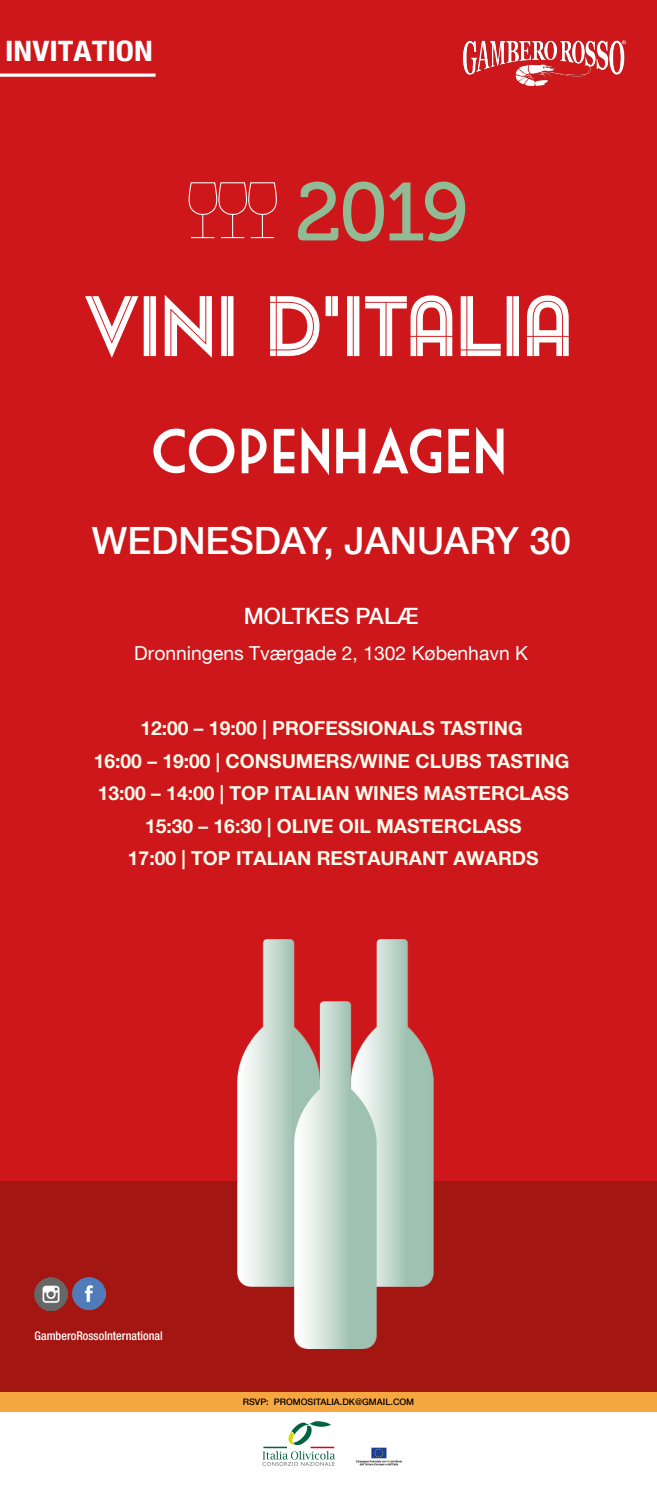
<style>
.page{position:relative;width:657px;height:1488px;background:#fff}
.page>*{position:absolute;margin:0;border:0;box-sizing:border-box;transform-origin:0 0}
.t1{font:82.08px "Museo 500";color:#90bb94}
.t2{font:79.89px "Pontiac Inline";letter-spacing:-.005em;color:#fff}
.t3{font:61.69px "Market Deco";color:#fff}
.t4{font:500 37.62px "Helvetica Neue LT Com";color:#fff}
.t5{font:700 condensed 28.09px "Helvetica Neue LT Com";color:#fff;scale:1.16 1}
.t6{font:500 22.49px "Helvetica Neue LT Com";color:#fff}
.t7{font:19.34px "Helvetica Neue LT Com";color:#fff}
.t8{font:700 19.25px/32.4px "Helvetica Neue LT Com";color:#fffaeb;text-align:center}
.t9{font:500 condensed 12.08px "Helvetica Neue LT Com";color:#fff}
.t10{font:500 8.92px "Helvetica Neue LT Com";color:#000}
</style>
<div class="page">
<div style="left:0;top:0;width:656px;height:1203px;background:#cd171a"></div>
<div style="left:0;top:1181px;width:656px;height:217px;background:#a41611"></div>
<div style="left:0;top:1391px;width:656px;height:20px;background:#f7a741"></div>
<img style="left:237px;top:939px;width:196px;height:409px">
<img style="left:463px;top:40px;width:162px;height:46px">
<hr style="left:0;top:74px;width:155px;height:3px;background:#fff">
<img style="left:73px;top:1277px;width:32px;height:33px">
<img style="left:35px;top:1277px;width:32px;height:33px">
<svg style="left:188px;top:182px;width:88px;height:57px"></svg>
<img style="left:262px;top:1421px;width:140px;height:45px">
<h3 class="t5" style="left:5px;top:34px;width:129px">INVITATION</h3>
<h1 class="t1" style="left:294px;top:167px;width:175px">2019</h1>
<h2 class="t2" style="left:84px;top:276px;width:489px">VINI D’ITALIA</h2>
<h3 class="t3" style="left:150px;top:417px;width:358px">COPENHAGEN</h3>
<h3 class="t4" style="left:92px;top:517px;width:480px">WEDNESDAY, JANUARY 30</h3>
<p class="t6" style="left:244px;top:602px;width:176px">MOLTKES PALÆ</p>
<p class="t7" style="left:134px;top:641px;width:395px">Dronningens Tværgade 2, 1302 København K</p>
<p class="t8" style="left:94px;top:712px;width:476px">12:00 – 19:00 | PROFESSIONALS TASTING<br>16:00 – 19:00 | CONSUMERS/WINE CLUBS TASTING 13:00 – 14:00 | TOP ITALIAN WINES MASTERCLASS 15:30 – 16:30 | OLIVE OIL MASTERCLASS<br>17:00 | TOP ITALIAN RESTAURANT AWARDS</p>
<p class="t9" style="left:35px;top:1328px;width:130px">GamberoRossoInternational</p>
<p class="t10" style="left:242px;top:1396px;width:173px">RSVP: PROMOSITALIA.DK@GMAIL.COM</p>
</div>
